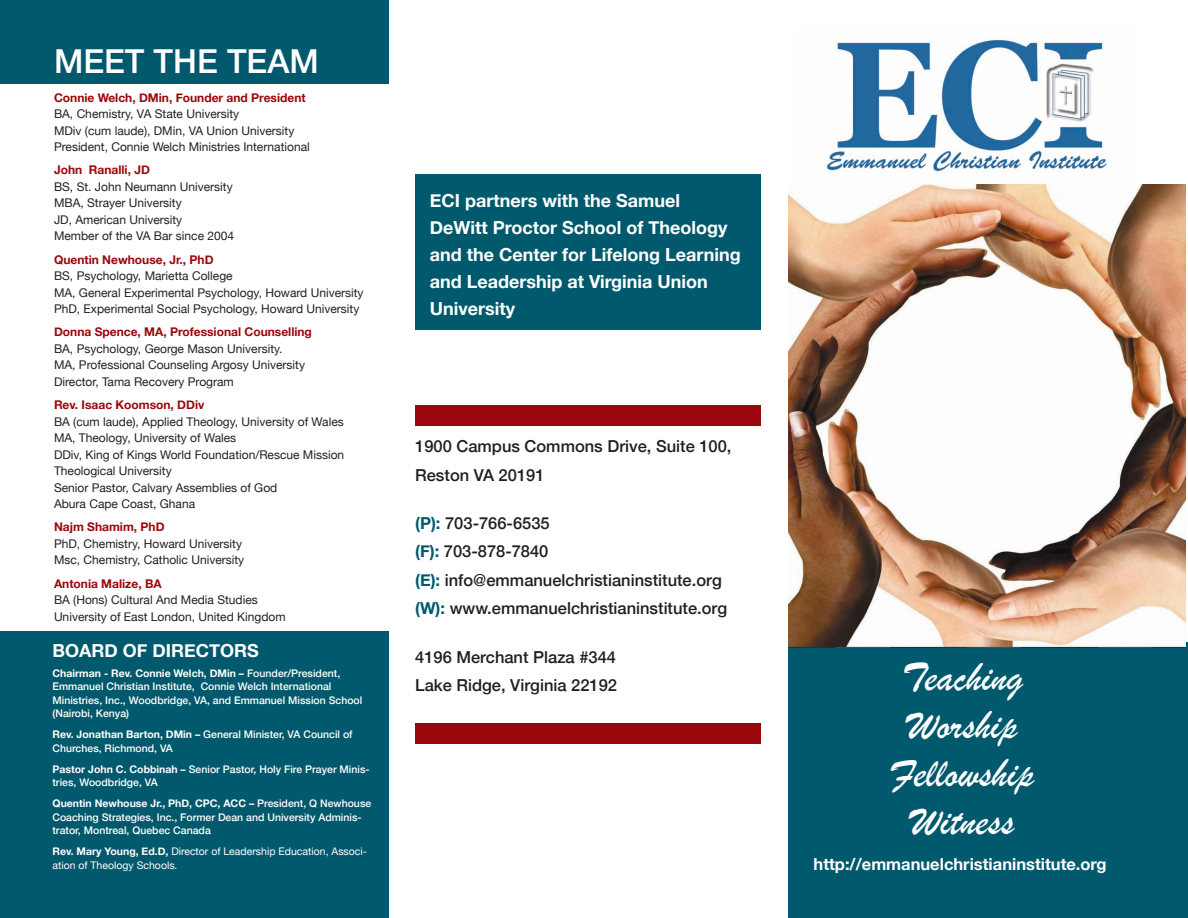
<style>
.page{position:relative;width:1188px;height:918px;background:#fff}
.page>*{position:absolute;margin:0;border:0;box-sizing:border-box;transform-origin:0 0}
.t1{font:42px "Brush Script";color:#fff}
.t2{font:500 33px "Helvetica Neue";color:#fff}
.t3{font:700 18px/27px "Helvetica Neue";color:#fff}
.t4{font:500 16.5px/28.5px "Helvetica Neue";color:#231f20}
.t5{font:700 16.5px "Helvetica Neue";color:#fff}
.t6{font:12px/16.5px "Helvetica Neue";color:#231f20}
.t7{font:700 12px "Helvetica Neue";color:#9b070c}
.t8{font:500 10.5px/13.5px "Helvetica Neue";color:#fff}
.t9{font:10.5px/13.5px "Helvetica Neue";color:#fff}
.s1{font-weight:700}
.s2{font-weight:700;color:#00596c}
</style>
<div class="page">
<div style="left:415px;top:174px;width:346px;height:155px;background:#00596c"></div>
<div style="left:0;top:632px;width:389px;height:286px;background:#00596c"></div>
<img style="left:825px;top:39px;width:282px;height:133px">
<div style="left:0;top:0;width:389px;height:83px;background:#00596c"></div>
<div style="left:788px;top:642px;width:400px;height:276px;background:#00596c"></div>
<img style="left:789px;top:184px;width:397px;height:463px">
<div style="left:415px;top:405px;width:346px;height:20px;background:#9b070c"></div>
<div style="left:415px;top:723px;width:346px;height:20px;background:#9b070c"></div>
<p class="t2" style="left:54px;top:34px;width:266px">MEET THE TEAM</p>
<p class="t7" style="left:54px;top:88px;width:253px">Connie Welch, DMin, Founder and President</p>
<p class="t6" style="left:54px;top:106px;width:187px">BA, Chemistry, VA State University</p>
<p class="t6" style="left:54px;top:123px;width:242px">MDiv (cum laude), DMin, VA Union University</p>
<p class="t6" style="left:54px;top:139px;width:257px">President, Connie Welch Ministries International</p>
<p class="t7" style="left:54px;top:161px;width:97px">John Ranalli, JD</p>
<p class="t6" style="left:54px;top:179px;width:180px">BS, St. John Neumann University</p>
<p class="t6" style="left:54px;top:196px;width:129px">MBA, Strayer University</p>
<p class="t6" style="left:54px;top:212px;width:130px">JD, American University</p>
<p class="t6" style="left:54px;top:229px;width:182px">Member of the VA Bar since 2004</p>
<p class="t7" style="left:54px;top:250px;width:161px">Quentin Newhouse, Jr., PhD</p>
<p class="t6" style="left:54px;top:268px;width:180px">BS, Psychology, Marietta College</p>
<p class="t6" style="left:54px;top:285px;width:311px">MA, General Experimental Psychology, Howard University</p>
<p class="t6" style="left:54px;top:301px;width:307px">PhD, Experimental Social Psychology, Howard University</p>
<p class="t7" style="left:54px;top:323px;width:259px">Donna Spence, MA, Professional Counselling</p>
<p class="t6" style="left:54px;top:341px;width:230px">BA, Psychology, George Mason University.</p>
<p class="t6" style="left:54px;top:358px;width:253px">MA, Professional Counseling Argosy University</p>
<p class="t6" style="left:54px;top:374px;width:181px">Director, Tama Recovery Program</p>
<p class="t7" style="left:54px;top:395px;width:152px">Rev. Isaac Koomson, DDiv</p>
<p class="t6" style="left:54px;top:414px;width:291px">BA (cum laude), Applied Theology, University of Wales</p>
<p class="t6" style="left:54px;top:430px;width:184px">MA, Theology, University of Wales</p>
<p class="t6" style="left:54px;top:447px;width:292px">DDiv, King of Kings World Foundation/Rescue Mission<br>Theological University</p>
<p class="t6" style="left:54px;top:480px;width:225px">Senior Pastor, Calvary Assemblies of God</p>
<p class="t6" style="left:54px;top:496px;width:143px">Abura Cape Coast, Ghana</p>
<p class="t7" style="left:54px;top:518px;width:112px">Najm Shamim, PhD</p>
<p class="t6" style="left:54px;top:536px;width:190px">PhD, Chemistry, Howard University</p>
<p class="t6" style="left:54px;top:553px;width:192px">Msc, Chemistry, Catholic University</p>
<p class="t7" style="left:54px;top:574px;width:109px">Antonia Malize, BA</p>
<p class="t6" style="left:54px;top:592px;width:205px">BA (Hons) Cultural And Media Studies</p>
<p class="t6" style="left:54px;top:609px;width:233px">University of East London, United Kingdom</p>
<p class="t3" style="left:52px;top:637px;width:208px">BOARD OF DIRECTORS</p>
<p class="t8" style="left:52px;top:666px;width:311px"><span class="s1">Chairman - Rev. Connie Welch, DMin –</span> Founder/President, Emmanuel Christian Institute, Connie Welch International Ministries, Inc., Woodbridge, VA, and Emmanuel Mission School (Nairobi, Kenya)</p>
<p class="t8" style="left:52px;top:727px;width:302px"><span class="s1">Rev. Jonathan Barton, DMin –</span> General Minister, VA Council of<br>Churches, Richmond, VA</p>
<p class="t8" style="left:52px;top:762px;width:319px"><span class="s1">Pastor John C. Cobbinah –</span> Senior Pastor, Holy Fire Prayer Minis&shy;tries, Woodbridge, VA</p>
<p class="t8" style="left:52px;top:796px;width:320px"><span class="s1">Quentin Newhouse Jr., PhD, CPC, ACC –</span> President, Q Newhouse<br>Coaching Strategies, Inc., Former Dean and University Adminis&shy;trator, Montreal, Quebec Canada</p>
<p class="t9" style="left:52px;top:845px;width:316px"><span class="s1">Rev. Mary Young, Ed.D,</span> Director of Leadership Education, Associ&shy;ation of Theology Schools.</p>
<p class="t3" style="left:430px;top:187px;width:312px">ECI partners with the Samuel<br>DeWitt Proctor School of Theology and the Center for Lifelong Learning and Leadership at Virginia Union<br>University</p>
<p class="t4" style="left:415px;top:431px;width:318px">1900 Campus Commons Drive, Suite 100,<br>Reston VA 20191</p>
<p class="t4" style="left:415px;top:507px;width:136px"><span class="s2">(P):</span> 703-766-6535</p>
<p class="t4" style="left:415px;top:536px;width:135px"><span class="s2">(F):</span> 703-878-7840</p>
<p class="t4" style="left:415px;top:564px;width:308px"><span class="s2">(E):</span> info@emmanuelchristianinstitute.org</p>
<p class="t4" style="left:415px;top:593px;width:314px"><span class="s2">(W):</span> www.emmanuelchristianinstitute.org</p>
<p class="t4" style="left:415px;top:641px;width:202px">4196 Merchant Plaza #344</p>
<p class="t4" style="left:415px;top:670px;width:203px">Lake Ridge, Virginia 22192</p>
<p class="t1" style="left:902px;top:649px;width:123px">Teaching</p>
<p class="t1" style="left:907px;top:697px;width:112px">Worship</p>
<p class="t1" style="left:891px;top:745px;width:145px">Fellowship</p>
<p class="t1" style="left:911px;top:793px;width:105px">Witness</p>
<p class="t5" style="left:814px;top:851px;width:295px">http://emmanuelchristianinstitute.org</p>
</div>
